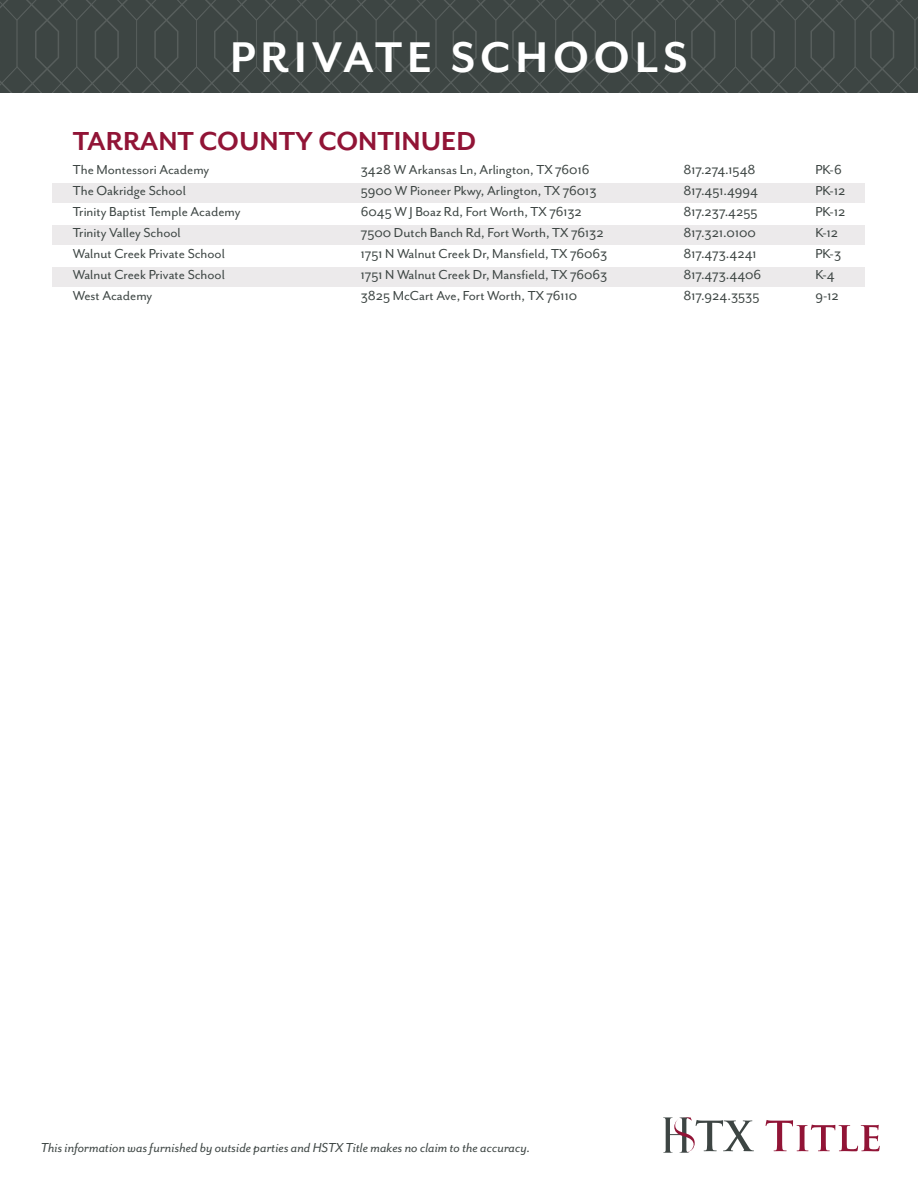
<style>
.page{position:relative;width:918px;height:1188px;background:#fff}
.page>*{position:absolute;margin:0;border:0;box-sizing:border-box;transform-origin:0 0}
.t1{font:700 49.5px "Mr Eaves San OT";letter-spacing:.1em;color:#fff}
.t2{font:700 30px "Mr Eaves San OT";color:#911436}
.t3{font:15px "Mr Eaves San OT";color:#3d4543}
.t4{font:italic 15px "Mr Eaves San OT";color:#3d4543}
</style>
<div class="page">
<div style="left:53px;top:184px;width:812px;height:19px;background:#eceaeb"></div>
<div style="left:53px;top:268px;width:812px;height:19px;background:#eceaeb"></div>
<div style="left:53px;top:226px;width:812px;height:19px;background:#eceaeb"></div>
<svg style="left:0;top:0;width:918px;height:93px;background:#3f4745"></svg>
<svg style="left:663px;top:1117px;width:91px;height:36px"></svg>
<svg style="left:766px;top:1120px;width:114px;height:31px"></svg>
<p class="t1" style="left:230px;top:29px;width:459px">PRIVATE SCHOOLS</p>
<p class="t2" style="left:73px;top:124px;width:405px">TARRANT COUNTY CONTINUED</p>
<p class="t3" style="left:73px;top:162px;width:138px">The Montessori Academy</p>
<p class="t3" style="left:361px;top:162px;width:230px">3428 W Arkansas Ln, Arlington, TX 76016</p>
<p class="t3" style="left:683px;top:162px;width:74px">817.274.1548</p>
<p class="t3" style="left:815px;top:162px;width:28px">PK-6</p>
<p class="t3" style="left:73px;top:183px;width:115px">The Oakridge School</p>
<p class="t3" style="left:361px;top:183px;width:237px">5900 W Pioneer Pkwy, Arlington, TX 76013</p>
<p class="t3" style="left:683px;top:183px;width:76px">817.451.4994</p>
<p class="t3" style="left:815px;top:183px;width:32px">PK-12</p>
<p class="t3" style="left:73px;top:204px;width:169px">Trinity Baptist Temple Academy</p>
<p class="t3" style="left:361px;top:204px;width:223px">6045 W J Boaz Rd, Fort Worth, TX 76132</p>
<p class="t3" style="left:683px;top:204px;width:76px">817.237.4255</p>
<p class="t3" style="left:815px;top:204px;width:32px">PK-12</p>
<p class="t3" style="left:73px;top:225px;width:109px">Trinity Valley School</p>
<p class="t3" style="left:361px;top:225px;width:244px">7500 Dutch Banch Rd, Fort Worth, TX 76132</p>
<p class="t3" style="left:683px;top:225px;width:74px">817.321.0100</p>
<p class="t3" style="left:815px;top:225px;width:24px">K-12</p>
<p class="t3" style="left:73px;top:246px;width:154px">Walnut Creek Private School</p>
<p class="t3" style="left:361px;top:246px;width:248px">1751 N Walnut Creek Dr, Mansfield, TX 76063</p>
<p class="t3" style="left:683px;top:246px;width:75px">817.473.4241</p>
<p class="t3" style="left:815px;top:246px;width:27px">PK-3</p>
<p class="t3" style="left:73px;top:267px;width:154px">Walnut Creek Private School</p>
<p class="t3" style="left:361px;top:267px;width:248px">1751 N Walnut Creek Dr, Mansfield, TX 76063</p>
<p class="t3" style="left:683px;top:267px;width:79px">817.473.4406</p>
<p class="t3" style="left:815px;top:267px;width:21px">K-4</p>
<p class="t3" style="left:73px;top:288px;width:81px">West Academy</p>
<p class="t3" style="left:361px;top:288px;width:218px">3825 McCart Ave, Fort Worth, TX 76110</p>
<p class="t3" style="left:683px;top:288px;width:78px">817.924.3535</p>
<p class="t3" style="left:815px;top:288px;width:25px">9-12</p>
<p class="t4" style="left:41px;top:1139px;width:491px">This information was furnished by outside parties and HSTX Title makes no claim to the accuracy.</p>
</div>
